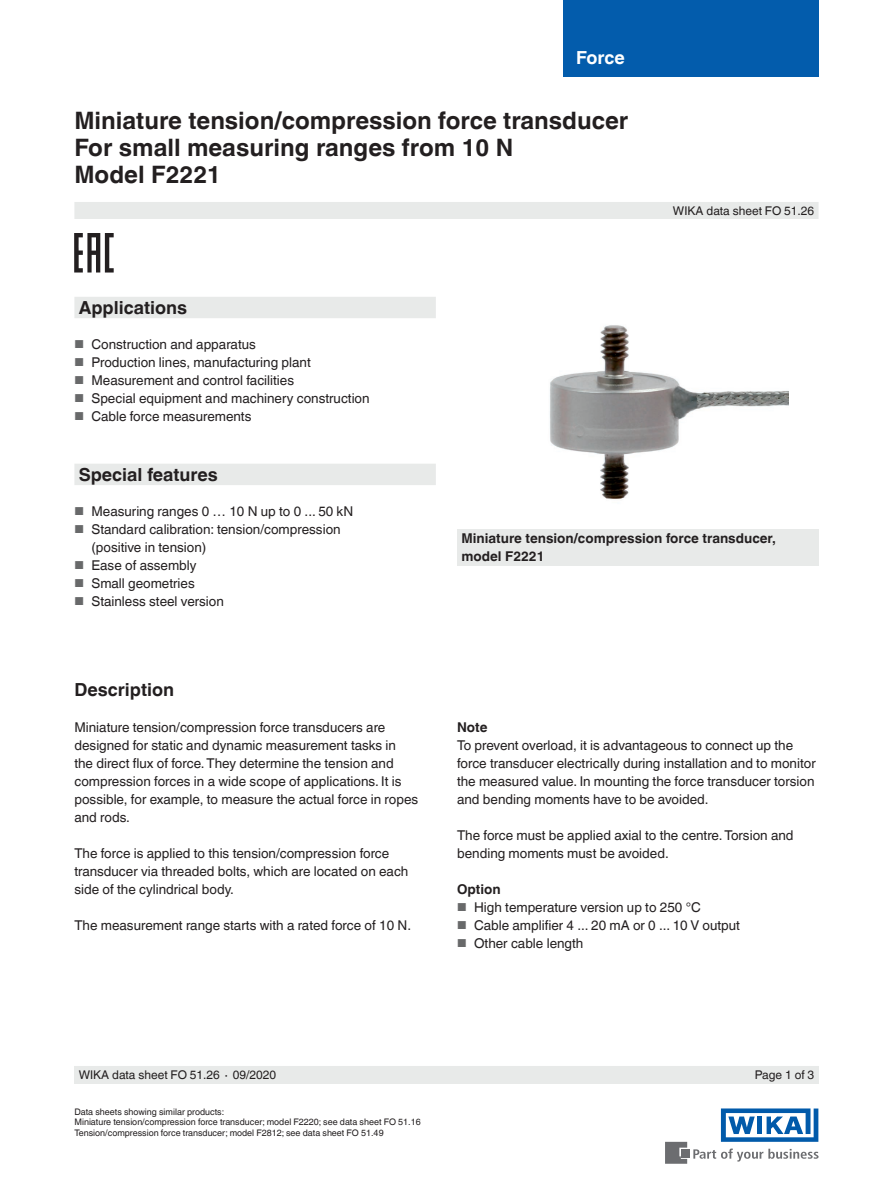
<style>
.page{position:relative;width:893px;height:1188px;background:#fff}
.page>*{position:absolute;margin:0;border:0;box-sizing:border-box;transform-origin:0 0}
.t1{font:700 24px/27px "Helvetica World";color:#231f20}
.t2{font:700 18px "Helvetica World";color:#231f20}
.t3{font:700 18px "Helvetica World";letter-spacing:-.005em;color:#fff}
.t4{font:13.5px/18px "Helvetica World";color:#231f20}
.t5{font:700 13.5px/18px "Helvetica World";color:#231f20}
.t6{font:12px "Helvetica World";color:#231f20}
.t7{font:9px/10.5px "Helvetica World";color:#231f20}
.s1{font-size:11.55px;color:#68696a}
</style>
<div class="page">
<svg style="left:693px;top:1149px;width:126px;height:13px"></svg>
<div style="left:682px;top:1150px;width:8px;height:8px;background:#6c6d70"></div>
<svg style="left:665px;top:1142px;width:22px;height:22px"></svg>
<svg style="left:721px;top:1108px;width:97px;height:34px"></svg>
<div style="left:563px;top:0;width:256px;height:77px;background:#035cac"></div>
<div style="left:74px;top:202px;width:745px;height:17px;background:#e8eae9"></div>
<div style="left:74px;top:1066px;width:745px;height:18px;background:#e8eae9"></div>
<img style="left:550px;top:325px;width:238px;height:174px">
<svg style="left:74px;top:297px;width:362px;height:188px"></svg>
<div style="left:457px;top:529px;width:362px;height:36px;background:#e8eae9"></div>
<svg style="left:74px;top:233px;width:40px;height:40px"></svg>
<h2 class="t3" style="left:576px;top:47px;width:50px">Force</h2>
<h1 class="t1" style="left:74px;top:107px;width:555px">Miniature tension/compression force transducer<br>For small measuring ranges from 10 N<br>Model F2221</h1>
<h2 class="t2" style="left:79px;top:297px;width:110px">Applications</h2>
<p class="t4" style="left:74px;top:336px;width:183px"><span class="s1">■</span> Construction and apparatus</p>
<p class="t4" style="left:74px;top:354px;width:238px"><span class="s1">■</span> Production lines, manufacturing plant</p>
<p class="t4" style="left:74px;top:372px;width:221px"><span class="s1">■</span> Measurement and control facilities</p>
<p class="t4" style="left:74px;top:390px;width:297px"><span class="s1">■</span> Special equipment and machinery construction</p>
<p class="t4" style="left:74px;top:408px;width:179px"><span class="s1">■</span> Cable force measurements</p>
<p class="t6" style="left:673px;top:204px;width:143px">WIKA data sheet FO 51.26</p>
<h2 class="t2" style="left:79px;top:464px;width:141px">Special features</h2>
<p class="t4" style="left:74px;top:502px;width:280px"><span class="s1">■</span> Measuring ranges 0 … 10 N up to 0 ... 50 kN</p>
<p class="t4" style="left:91px;top:520px;width:251px;text-indent:-17px"><span class="s1">■</span> Standard calibration: tension/compression (positive in tension)</p>
<p class="t4" style="left:74px;top:556px;width:124px"><span class="s1">■</span> Ease of assembly</p>
<p class="t4" style="left:74px;top:574px;width:122px"><span class="s1">■</span> Small geometries</p>
<p class="t4" style="left:74px;top:592px;width:151px"><span class="s1">■</span> Stainless steel version</p>
<h2 class="t2" style="left:74px;top:680px;width:101px">Description</h2>
<p class="t4" style="left:74px;top:719px;width:345px">Miniature tension/compression force transducers are designed for static and dynamic measurement tasks in<br>the direct flux of force. They determine the tension and compression forces in a wide scope of applications. It is possible, for example, to measure the actual force in ropes and rods.</p>
<p class="t4" style="left:74px;top:845px;width:335px">The force is applied to this tension/compression force transducer via threaded bolts, which are located on each side of the cylindrical body.</p>
<p class="t4" style="left:74px;top:917px;width:338px">The measurement range starts with a rated force of 10 N.</p>
<p class="t5" style="left:461px;top:529px;width:316px">Miniature tension/compression force transducer, model F2221</p>
<p class="t5" style="left:457px;top:719px;width:32px">Note</p>
<p class="t4" style="left:457px;top:737px;width:360px">To prevent overload, it is advantageous to connect up the force transducer electrically during installation and to monitor the measured value. In mounting the force transducer torsion and bending moments have to be avoided.</p>
<p class="t4" style="left:457px;top:827px;width:338px">The force must be applied axial to the centre. Torsion and bending moments must be avoided.</p>
<p class="t5" style="left:457px;top:880px;width:45px">Option</p>
<p class="t4" style="left:457px;top:898px;width:245px"><span class="s1">■</span> High temperature version up to 250 °C</p>
<p class="t4" style="left:457px;top:916px;width:284px"><span class="s1">■</span> Cable amplifier 4 ... 20 mA or 0 ... 10 V output</p>
<p class="t4" style="left:457px;top:934px;width:128px"><span class="s1">■</span> Other cable length</p>
<p class="t6" style="left:79px;top:1068px;width:199px">WIKA data sheet FO 51.26 ∙ 09/2020</p>
<p class="t6" style="left:755px;top:1068px;width:61px">Page 1 of 3</p>
<p class="t7" style="left:74px;top:1107px;width:348px">Data sheets showing similar products:<br>Miniature tension/compression force transducer; model F2220; see data sheet FO 51.16<br>Tension/compression force transducer; model F2812; see data sheet FO 51.49</p>
</div>
